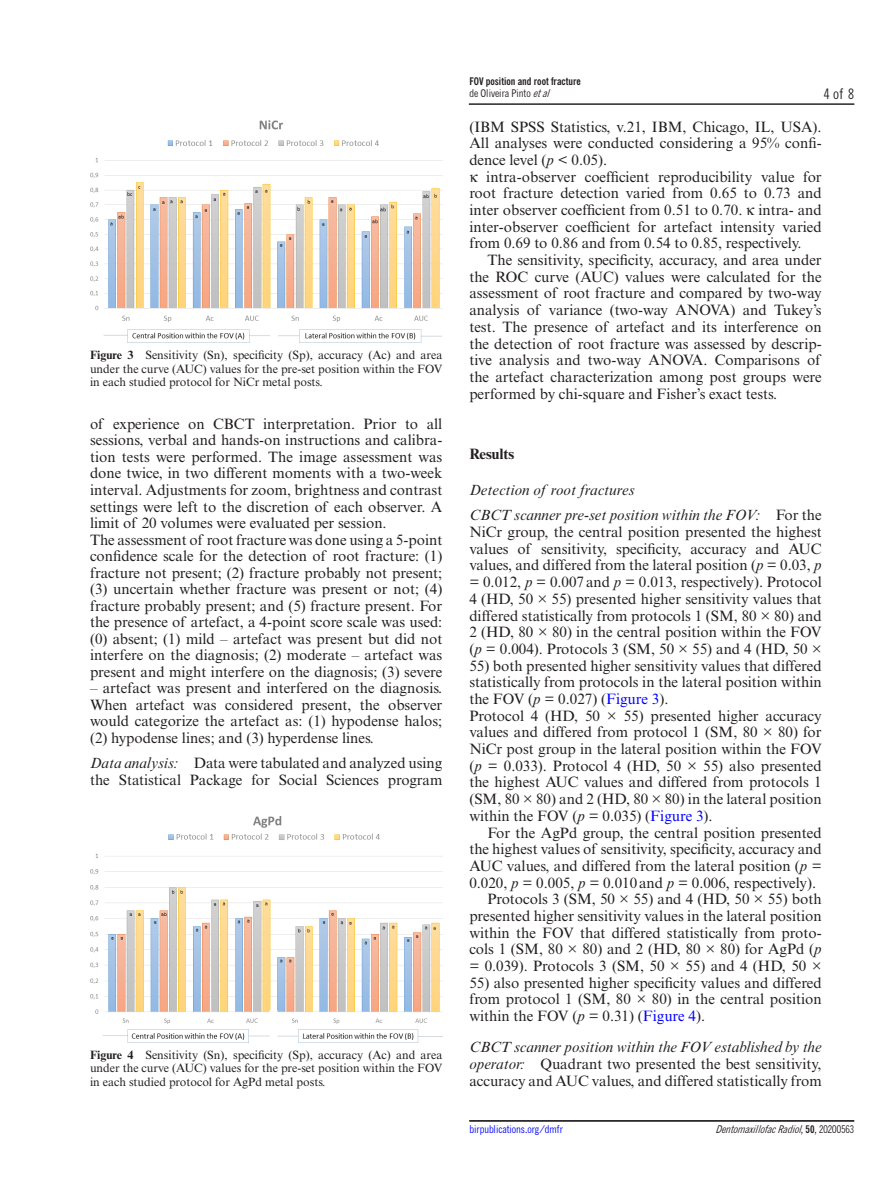
<style>
.page{position:relative;width:893px;height:1187px;background:#fff}
.page>*{position:absolute;margin:0;border:0;box-sizing:border-box;transform-origin:0 0}
.t1{font:15px/16.6px "Times New Roman MT Std";color:#231f20;text-align:justify}
.t2{font:italic 15px/25.7px "Times New Roman MT Std";color:#231f20}
.t3{font:700 15px "Times New Roman MT Std";color:#231f20}
.t4{font:condensed 14.25px "News Gothic MT Std";color:#231f20}
.t5{font:12px/13.5px "Times New Roman MT Std";color:#231f20;text-align:justify}
.t6{font:italic condensed 10.5px "News Gothic MT Std";color:#231f20}
.t7{font:700 condensed 10.5px "News Gothic BT";color:#231f20}
.t8{font:condensed 10.5px "News Gothic MT Std";color:#00f}
.t9{font:condensed 10.5px "News Gothic MT Std";color:#231f20}
.s1{font-weight:700}
.s2{font-style:italic}
.s3{font-style:normal}
.s4{color:#00f}
.s5{font-family:"News Gothic BT";font-weight:700;font-style:normal}
</style>
<div class="page">
<hr style="left:469px;top:104px;width:385px;height:1px;background:#231f20">
<hr style="left:469px;top:1120px;width:385px;height:1px;background:#231f20">
<img style="left:90px;top:121px;width:352px;height:222px">
<img style="left:90px;top:816px;width:352px;height:226px">
<p class="t5" style="left:90px;top:348px;width:354px"><span class="s1">Figure 3</span> Sensitivity (Sn), specificity (Sp), accuracy (Ac) and area under the curve (AUC) values for the pre-set position within the FOV in each studied protocol for NiCr metal posts.</p>
<p class="t1" style="left:90px;top:415px;width:354px;text-align:left">of experience on CBCT interpretation. Prior to all sessions, verbal and hands-on instructions and calibra&shy;tion tests were performed. The image assessment was done twice, in two different moments with a two-week interval. Adjustments for zoom, brightness and contrast settings were left to the discretion of each observer. A limit of 20 volumes were evaluated per session.<br>The assessment of root fracture was done using a 5-point confidence scale for the detection of root fracture: (1) fracture not present; (2) fracture probably not present; (3) uncertain whether fracture was present or not; (4) fracture probably present; and (5) fracture present. For the presence of artefact, a 4-point score scale was used: (0) absent; (1) mild – artefact was present but did not interfere on the diagnosis; (2) moderate – artefact was present and might interfere on the diagnosis; (3) severe</p>
<p class="t1" style="left:90px;top:679px;width:354px">– artefact was present and interfered on the diagnosis.<br>When artefact was considered present, the observer would categorize the artefact as: (1) hypodense halos; (2) hypodense lines; and (3) hyperdense lines.</p>
<p class="t1" style="left:90px;top:754px;width:354px"><span class="s2">Data analysis:</span> Data were tabulated and analyzed using the Statistical Package for Social Sciences program</p>
<p class="t5" style="left:90px;top:1047px;width:354px"><span class="s1">Figure 4</span> Sensitivity (Sn), specificity (Sp), accuracy (Ac) and area under the curve (AUC) values for the pre-set position within the FOV in each studied protocol for AgPd metal posts.</p>
<p class="t7" style="left:469px;top:75px;width:113px">FOV position and root fracture</p>
<p class="t9" style="left:469px;top:87px;width:85px">de Oliveira Pinto <span class="s2">etal</span></p>
<p class="t4" style="left:824px;top:85px;width:32px">4 of 8</p>
<p class="t1" style="left:469px;top:118px;width:354px">(IBM SPSS Statistics, v.21, IBM, Chicago, IL, USA).<br>All analyses were conducted considering a 95% confi&shy;dence level (<span class="s2">p</span> &lt; 0.05).</p>
<p class="t1" style="left:469px;top:168px;width:354px;text-indent:17px">intra-observer coefficient reproducibility value for root fracture detection varied from 0.65 to 0.73 and inter observer coefficient from 0.51 to 0.70. intra- and inter-observer coefficient for artefact intensity varied from 0.69 to 0.86 and from 0.54 to 0.85, respectively.</p>
<p class="t1" style="left:469px;top:252px;width:354px;text-indent:18px">The sensitivity, specificity, accuracy, and area under the ROC curve (AUC) values were calculated for the assessment of root fracture and compared by two-way analysis of variance (two-way ANOVA) and Tukey’s test. The presence of artefact and its interference on the detection of root fracture was assessed by descrip&shy;tive analysis and two-way ANOVA. Comparisons of the artefact characterization among post groups were performed by chi-square and Fisher’s exact tests.</p>
<p class="t3" style="left:469px;top:444px;width:46px">Results</p>
<p class="t2" style="left:469px;top:477px;width:354px">Detection of root fractures<br>CBCT scanner pre-set position within the FOV: <span class="s3">For the</span></p>
<p class="t1" style="left:469px;top:523px;width:354px">NiCr group, the central position presented the highest values of sensitivity, specificity, accuracy and AUC values, and differed from the lateral position (<span class="s2">p</span> = 0.03, <span class="s2">p </span>= 0.012, <span class="s2">p</span> = 0.007 and <span class="s2">p</span> = 0.013, respectively). Protocol 4 (HD, 50 × 55) presented higher sensitivity values that differed statistically from protocols 1 (SM, 80 × 80) and 2 (HD, 80 × 80) in the central position within the FOV (<span class="s2">p</span> = 0.004). Protocols 3 (SM, 50 × 55) and 4 (HD, 50 ×</p>
<p class="t1" style="left:469px;top:657px;width:354px;text-align:left">55) both presented higher sensitivity values that differed statistically from protocols in the lateral position within the FOV (<span class="s2">p</span> = 0.027) (<span class="s4">Figure 3</span>).<br>Protocol 4 (HD, 50 × 55) presented higher accuracy values and differed from protocol 1 (SM, 80 × 80) for NiCr post group in the lateral position within the FOV (<span class="s2">p</span> = 0.033). Protocol 4 (HD, 50 × 55) also presented the highest AUC values and differed from protocols 1 (SM, 80 × 80) and 2 (HD, 80 × 80) in the lateral position within the FOV (<span class="s2">p</span> = 0.035) (<span class="s4">Figure 3</span>).</p>
<p class="t1" style="left:487px;top:824px;width:336px">For the AgPd group, the central position presented</p>
<p class="t1" style="left:469px;top:840px;width:354px">the highest values of sensitivity, specificity, accuracy and</p>
<p class="t1" style="left:469px;top:857px;width:354px">AUC values, and differed from the lateral position (<span class="s2">p</span> =</p>
<p class="t1" style="left:469px;top:874px;width:348px">0.020, <span class="s2">p</span> = 0.005, <span class="s2">p</span> = 0.010 and <span class="s2">p</span> = 0.006, respectively).</p>
<p class="t1" style="left:487px;top:890px;width:336px">Protocols 3 (SM, 50 × 55) and 4 (HD, 50 × 55) both</p>
<p class="t1" style="left:469px;top:907px;width:354px">presented higher sensitivity values in the lateral position</p>
<p class="t1" style="left:469px;top:924px;width:354px">within the FOV that differed statistically from proto-</p>
<p class="t1" style="left:469px;top:940px;width:354px">cols 1 (SM, 80 × 80) and 2 (HD, 80 × 80) for AgPd (<span class="s2">p</span></p>
<p class="t1" style="left:469px;top:957px;width:354px">= 0.039). Protocols 3 (SM, 50 × 55) and 4 (HD, 50 ×</p>
<p class="t1" style="left:469px;top:974px;width:354px">55) also presented higher specificity values and differed from protocol 1 (SM, 80 × 80) in the central position within the FOV (<span class="s2">p</span> = 0.31) (<span class="s4">Figure 4</span>).</p>
<p class="t1" style="left:469px;top:1038px;width:354px"><span class="s2">CBCT scanner position within the FOV established by the operator:</span> Quadrant two presented the best sensitivity, accuracy and AUC values, and differed statistically from</p>
<p class="t8" style="left:469px;top:1123px;width:95px">birpublications.org/dmfr</p>
<p class="t6" style="left:715px;top:1123px;width:140px">DentomaxillofacRadiol<span class="s3">,</span> <span class="s5">5 0</span> <span class="s3">, 2 0 2 0 0 5 6 3</span></p>
</div>
